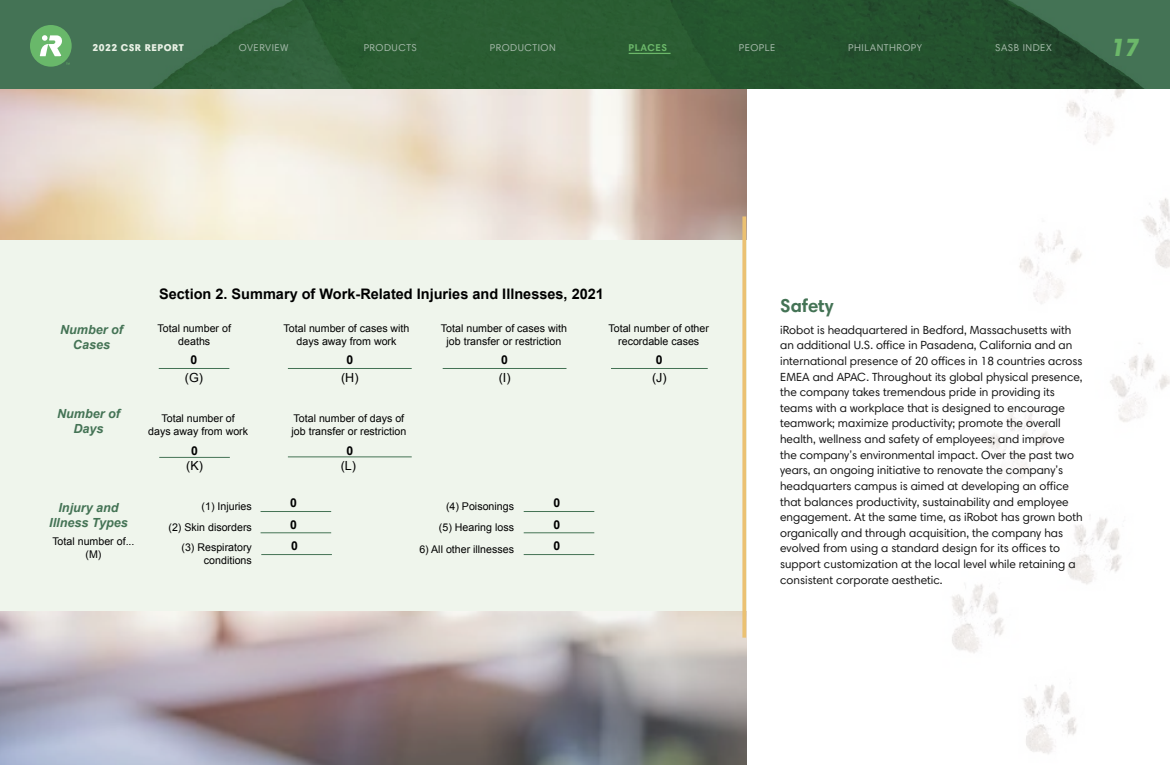
<style>
.page{position:relative;width:1170px;height:765px;background:#fff}
.page>*{position:absolute;margin:0;border:0;box-sizing:border-box;transform-origin:0 0}
.t1{font:italic 900 25px "Harmonia Sans Pro";color:#6cb86a}
.t2{font:700 18.75px "Harmonia Sans Pro";color:#447355}
.t3{font:700 14.5px "Arial";color:#000}
.t4{font:italic 700 12.62px/15.1px "Arial";color:#447355;text-align:center}
.t5{font:12.62px "Arial";color:#000}
.t6{font:700 12.25px "Arial";color:#000}
.t7{font:11.88px/15.6px "Harmonia Sans Pro";color:#141414}
.t8{font:10.62px/12.8px "Arial";color:#000;text-align:center}
.t9{font:10px "Harmonia Sans Pro";letter-spacing:.05em;color:#a5b9aa}
.t10{font:900 10px "Harmonia Sans Std";letter-spacing:.05em;color:#e9f1e5}
.t11{font:700 10px "Harmonia Sans Pro";letter-spacing:.05em;color:#6cb86a}
</style>
<div class="page">
<img style="left:952px;top:89px;width:218px;height:665px">
<img style="left:0;top:89px;width:746px;height:676px">
<div style="left:0;top:240px;width:746px;height:371px;background:#eff5ec"></div>
<hr style="left:159px;top:368px;width:70px;height:1px;background:#447355">
<hr style="left:261px;top:511px;width:70px;height:1px;background:#447355">
<hr style="left:524px;top:511px;width:70px;height:1px;background:#447355">
<hr style="left:261px;top:532px;width:70px;height:1px;background:#447355">
<hr style="left:524px;top:532px;width:70px;height:1px;background:#447355">
<hr style="left:524px;top:554px;width:70px;height:1px;background:#447355">
<hr style="left:261px;top:554px;width:71px;height:1px;background:#447355">
<hr style="left:443px;top:368px;width:124px;height:1px;background:#447355">
<hr style="left:288px;top:368px;width:124px;height:1px;background:#447355">
<hr style="left:288px;top:457px;width:124px;height:1px;background:#447355">
<hr style="left:611px;top:368px;width:97px;height:1px;background:#447355">
<hr style="left:159px;top:457px;width:71px;height:1px;background:#447355">
<svg style="left:742px;top:216px;width:4px;height:422px;background:#eac57e"></svg>
<img style="left:0;top:0;width:1170px;height:88px">
<svg style="left:30px;top:25px;width:42px;height:42px;background:#77b27b"></svg>
<hr style="left:629px;top:53px;width:42px;height:1px;background:#6cb86a">
<p class="t10" style="left:92px;top:41px;width:93px">2022 CSR REPORT</p>
<p class="t9" style="left:239px;top:41px;width:51px">OVERVIEW</p>
<p class="t9" style="left:364px;top:41px;width:55px">PRODUCTS</p>
<p class="t9" style="left:490px;top:41px;width:67px">PRODUCTION</p>
<p class="t11" style="left:629px;top:41px;width:40px">PLACES</p>
<p class="t9" style="left:739px;top:41px;width:38px">PEOPLE</p>
<p class="t9" style="left:848px;top:41px;width:75px">PHILANTHROPY</p>
<p class="t9" style="left:995px;top:41px;width:58px">SASB INDEX</p>
<h1 class="t1" style="left:1111px;top:30px;width:29px">17</h1>
<p class="t3" style="left:159px;top:284px;width:446px">Section 2. Summary of Work-Related Injuries and Illnesses, 2021</p>
<p class="t4" style="left:60px;top:323px;width:64px">Number of<br>Cases</p>
<p class="t8" style="left:158px;top:322px;width:75px">Total number of deaths</p>
<p class="t8" style="left:284px;top:322px;width:127px">Total number of cases with days away from work</p>
<p class="t8" style="left:441px;top:322px;width:127px">Total number of cases with job transfer or restriction</p>
<p class="t8" style="left:608px;top:322px;width:102px">Total number of other recordable cases</p>
<p class="t6" style="left:191px;top:352px;width:8px">0</p>
<p class="t6" style="left:346px;top:352px;width:8px">0</p>
<p class="t6" style="left:501px;top:352px;width:8px">0</p>
<p class="t6" style="left:656px;top:352px;width:8px">0</p>
<p class="t4" style="left:57px;top:406px;width:64px">Number of<br>Days</p>
<p class="t5" style="left:185px;top:370px;width:20px">(G)</p>
<p class="t8" style="left:148px;top:412px;width:101px">Total number of<br>days away from work</p>
<p class="t5" style="left:341px;top:370px;width:19px">(H)</p>
<p class="t5" style="left:499px;top:370px;width:13px">(I)</p>
<p class="t5" style="left:652px;top:370px;width:16px">(J)</p>
<p class="t8" style="left:292px;top:412px;width:116px;text-align:left">Total number of days of job transfer or restriction</p>
<p class="t6" style="left:191px;top:442px;width:8px">0</p>
<p class="t6" style="left:346px;top:442px;width:8px">0</p>
<p class="t5" style="left:186px;top:457px;width:18px">(K)</p>
<p class="t5" style="left:341px;top:457px;width:17px">(L)</p>
<p class="t4" style="left:49px;top:500px;width:80px">Injury and<br>Illness Types</p>
<p class="t8" style="left:52px;top:535px;width:84px">Total number of... (M)</p>
<p class="t8" style="left:168px;top:496px;width:85px;line-height:20.5px;text-align:right">(1) Injuries<br>(2) Skin disorders (3) Respiratory</p>
<p class="t8" style="left:204px;top:554px;width:49px">conditions</p>
<p class="t6" style="left:290px;top:495px;width:8px">0</p>
<p class="t6" style="left:553px;top:495px;width:8px">0</p>
<p class="t6" style="left:290px;top:516px;width:8px">0</p>
<p class="t6" style="left:553px;top:516px;width:8px">0</p>
<p class="t6" style="left:291px;top:538px;width:8px">0</p>
<p class="t6" style="left:553px;top:538px;width:8px">0</p>
<p class="t8" style="left:439px;top:496px;width:77px;line-height:20.5px;text-align:right">(4) Poisonings (5) Hearing loss</p>
<p class="t8" style="left:419px;top:543px;width:96px">6) All other illnesses</p>
<h2 class="t2" style="left:780px;top:294px;width:55px">Safety</h2>
<p class="t7" style="left:780px;top:322px;width:304px">iRobot is headquartered in Bedford, Massachusetts with an additional U.S. office in Pasadena, California and an international presence of 20 offices in 18 countries across EMEA and APAC. Throughout its global physical presence, the company takes tremendous pride in providing its teams with a workplace that is designed to encourage teamwork; maximize productivity; promote the overall health, wellness and safety of employees; and improve the company’s environmental impact. Over the past two years, an ongoing initiative to renovate the company’s headquarters campus is aimed at developing an office that balances productivity, sustainability and employee engagement. At the same time, as iRobot has grown both organically and through acquisition, the company has evolved from using a standard design for its offices to support customization at the local level while retaining a consistent corporate aesthetic.</p>
</div>
